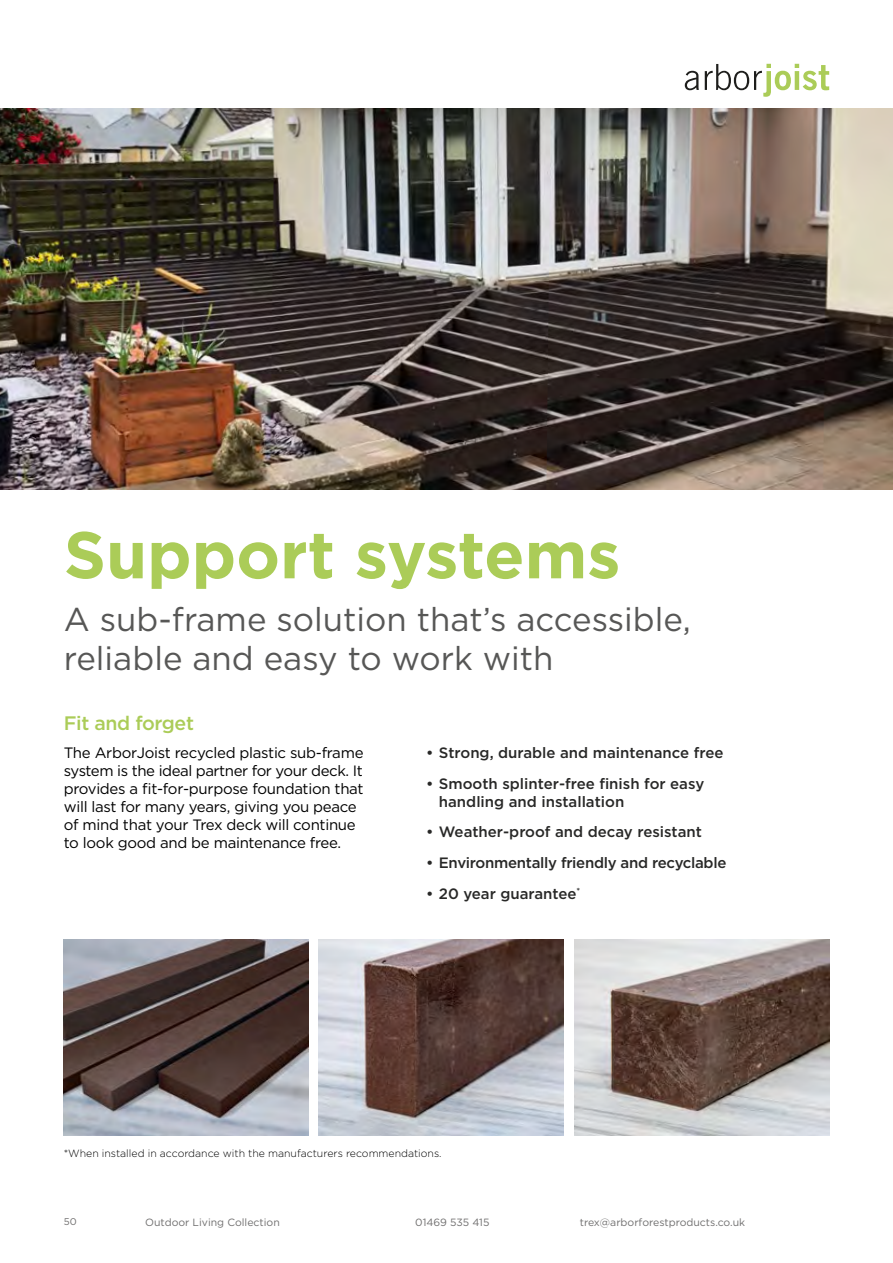
<style>
.page{position:relative;width:893px;height:1263px;background:#fff}
.page>*{position:absolute;margin:0;border:0;box-sizing:border-box;transform-origin:0 0}
.t1{font:700 66px "Gotham";color:#abcc58}
.t2{font:33px/39px "Gotham";color:#575756}
.t3{font:500 19.5px "Gotham";letter-spacing:-.02em;color:#abcc58}
.t4{font:15px/18px "Gotham";letter-spacing:-.02em;color:#000}
.t5{font:500 15px/18px "Gotham";color:#282827}
.t6{font:500 15px "Gotham";letter-spacing:-.02em;color:#282827}
.t7{font:10.5px "Gotham";color:#706f6f}
.t8{font:300 10.5px "Gotham";color:#000}
.t9{font:9.75px "Gotham";color:#706f6f}
</style>
<div class="page">
<img style="left:0;top:108px;width:893px;height:381px">
<img style="left:574px;top:940px;width:255px;height:195px">
<img style="left:64px;top:940px;width:244px;height:195px">
<img style="left:319px;top:940px;width:244px;height:195px">
<svg style="left:685px;top:71px;width:14px;height:19px"></svg>
<svg style="left:705px;top:64px;width:124px;height:33px"></svg>
<h1 class="t1" style="left:64px;top:511px;width:558px">Support systems</h1>
<h2 class="t2" style="left:64px;top:599px;width:629px">A sub-frame solution that’s accessible, reliable and easy to work with</h2>
<h3 class="t3" style="left:64px;top:710px;width:132px">Fit and forget</h3>
<p class="t4" style="left:64px;top:743px;width:301px">The ArborJoist recycled plastic sub-frame system is the ideal partner for your deck. It provides a fit-for-purpose foundation that will last for many years, giving you peace of mind that your Trex deck will continue to look good and be maintenance free.</p>
<p class="t5" style="left:426px;top:743px;width:299px">• Strong, durable and maintenance free</p>
<p class="t5" style="left:439px;top:774px;width:267px;text-indent:-13px">• Smooth splinter-free finish for easy handling and installation</p>
<p class="t5" style="left:426px;top:823px;width:277px">• Weather-proof and decay resistant</p>
<p class="t6" style="left:426px;top:853px;width:302px">• Environmentally friendly and recyclable</p>
<p class="t5" style="left:426px;top:884px;width:155px">• 20 year guarantee<sup>*</sup></p>
<p class="t8" style="left:64px;top:1146px;width:379px">*When installed in accordance with the manufacturers recommendations.</p>
<p class="t9" style="left:64px;top:1215px;width:14px">50</p>
<p class="t7" style="left:145px;top:1215px;width:136px">Outdoor Living Collection</p>
<p class="t7" style="left:415px;top:1215px;width:76px">01469 535 415</p>
<p class="t7" style="left:580px;top:1215px;width:167px">trex@arborforestproducts.co.uk</p>
</div>
